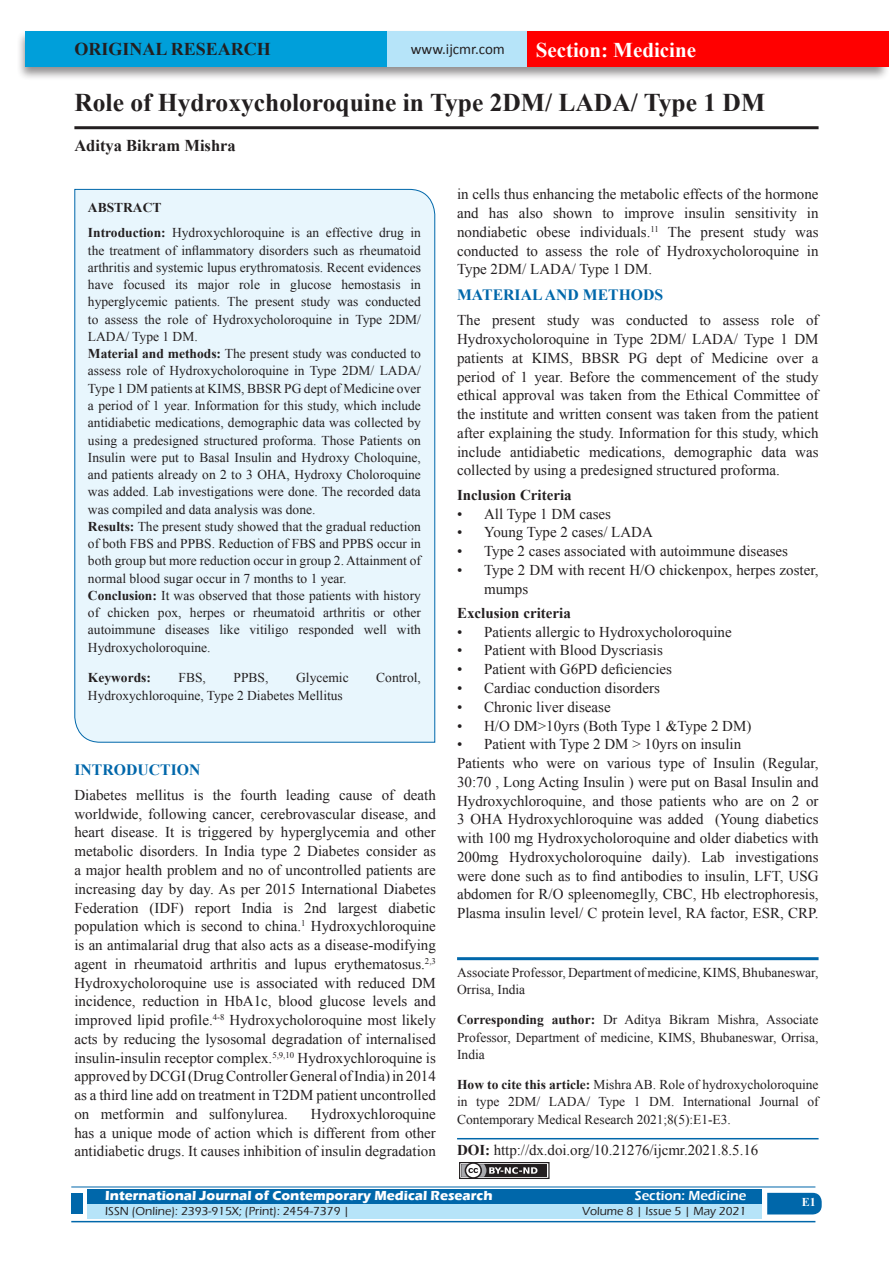
<style>
.page{position:relative;width:893px;height:1263px;background:#fff}
.page>*{position:absolute;margin:0;border:0;box-sizing:border-box;transform-origin:0 0}
.A_Title_New{font:700 25.5px "Times New Roman";color:#231f20}
.t1{font:700 21px "Times New Roman";color:#fff}
.AT_new{font:700 18px "Times New Roman";color:#231f20}
.AU-New{font:700 16.5px "Times New Roman";color:#231f20}
.t2{font:700 15.75px "Times New Roman";color:#0067aa}
.TX_New{font:15px/18.8px "Times New Roman";color:#231f20;text-align:justify}
.t3{font:700 15px "Times New Roman";color:#231f20}
.t4{font:15px "Calibri";color:#231f20}
.HTC_new{font:13.5px/17.2px "Times New Roman";color:#231f20}
.Corresponding{font:13.5px/17.2px "Times New Roman";color:#231f20;text-align:justify}
.Affi_New{font:13.5px/17.2px "Times New Roman";color:#231f20}
.t5{font:700 13.5px "Eras ITC";color:#fff}
.t6{font:600 13.5px "Eras ITC";color:#fff}
.t7{font:700 13.5px "Times New Roman";color:#231f20}
.t8{font:500 12px "Eras ITC";color:#231f20}
.t9{font:700 12px "Times New Roman";color:#fff}
.s1{font-weight:700}
</style>
<div class="page">
<div style="left:16px;top:29px;width:875px;height:52px;background:#231f20;opacity:.5"></div>
<div style="left:25px;top:31px;width:858px;height:35px;background:#b6e4f9"></div>
<div style="left:25px;top:31px;width:362px;height:35px;background:#009fda"></div>
<div style="left:527px;top:31px;width:361px;height:35px;background:#f00"></div>
<div style="left:459px;top:1162px;width:91px;height:17px;border:1px solid #231f20"></div>
<div style="left:461px;top:1164px;width:86px;height:13px;background:#231f20"></div>
<svg style="left:461px;top:1162px;width:76px;height:17px"></svg>
<div style="left:87px;top:1189px;width:674px;height:15px;background:#0067aa"></div>
<div style="left:87px;top:1204px;width:674px;height:15px;background:#b6e4f9"></div>
<svg style="left:767px;top:1193px;width:55px;height:21px"></svg>
<hr style="left:71px;top:1186px;width:744px;height:1px;background:#0067aa">
<hr style="left:71px;top:1221px;width:744px;height:1px;background:#0067aa">
<div style="left:71px;top:1193px;width:12px;height:21px;background:#0067aa"></div>
<hr style="left:74px;top:126px;width:745px;height:3px;background:#231f20">
<div style="left:74px;top:189px;width:361px;height:554px;background:#e8f6fd"></div>
<hr style="left:457px;top:957px;width:362px;height:3px;background:#0067aa">
<hr style="left:457px;top:1138px;width:362px;height:1px;background:#0067aa">
<p class="AT_new" style="left:74px;top:36px;width:198px">ORIGINAL RESEARCH</p>
<p class="t4" style="left:411px;top:40px;width:96px">www.ijcmr.com</p>
<h2 class="t1" style="left:536px;top:35px;width:162px">Section: Medicine</h2>
<p class="A_Title_New" style="left:74px;top:85px;width:692px">Role of Hydroxycholoroquine in Type 2DM/ LADA/ Type 1 DM</p>
<p class="AU-New" style="left:74px;top:134px;width:163px">Aditya Bikram Mishra</p>
<p class="HTC_new" style="left:88px;top:194px;width:335px;line-height:25.8px"><span class="s1">ABSTRACT<br>Introduction:</span> Hydroxychloroquine is an effective drug in</p>
<p class="HTC_new" style="left:88px;top:241px;width:335px">the treatment of inflammatory disorders such as rheumatoid arthritis and systemic lupus erythromatosis. Recent evidences have focused its major role in glucose hemostasis in hyperglycemic patients. The present study was conducted to assess the role of Hydroxycholoroquine in Type 2DM/ LADA/ Type 1 DM.<br><span class="s1">Material and methods:</span> The present study was conducted to assess role of Hydroxycholoroquine in Type 2DM/ LADA/ Type 1 DM patients at KIMS, BBSR PG dept of Medicine over a period of 1 year. Information for this study, which include antidiabetic medications, demographic data was collected by using a predesigned structured proforma. Those Patients on Insulin were put to Basal Insulin and Hydroxy Choloquine, and patients already on 2 to 3 OHA, Hydroxy Choloroquine was added. Lab investigations were done. The recorded data was compiled and data analysis was done.<br><span class="s1">Results:</span> The present study showed that the gradual reduction of both FBS and PPBS. Reduction of FBS and PPBS occur in both group but more reduction occur in group 2. Attainment of normal blood sugar occur in 7 months to 1 year.<br><span class="s1">Conclusion:</span> It was observed that those patients with history of chicken pox, herpes or rheumatoid arthritis or other autoimmune diseases like vitiligo responded well with Hydroxycholoroquine.</p>
<p class="t7" style="left:88px;top:668px;width:64px">Keywords:</p>
<p class="HTC_new" style="left:179px;top:669px;width:29px">FBS,</p>
<p class="HTC_new" style="left:234px;top:669px;width:36px">PPBS,</p>
<p class="HTC_new" style="left:296px;top:669px;width:54px">Glycemic</p>
<p class="HTC_new" style="left:376px;top:669px;width:46px">Control,</p>
<p class="HTC_new" style="left:88px;top:687px;width:256px">Hydroxychloroquine, Type 2 Diabetes Mellitus</p>
<h1 class="t2" style="left:74px;top:759px;width:127px">INTRODUCTION</h1>
<p class="TX_New" style="left:74px;top:785px;width:363px">Diabetes mellitus is the fourth leading cause of death worldwide, following cancer, cerebrovascular disease, and heart disease. It is triggered by hyperglycemia and other metabolic disorders. In India type 2 Diabetes consider as a major health problem and no of uncontrolled patients are increasing day by day. As per 2015 International Diabetes Federation (IDF) report India is 2nd largest diabetic population which is second to china.<sup>1</sup> Hydroxychloroquine is an antimalarial drug that also acts as a disease-modifying agent in rheumatoid arthritis and lupus erythematosus.<sup>2,3<br></sup>Hydroxycholoroquine use is associated with reduced DM incidence, reduction in HbA1c, blood glucose levels and improved lipid profile.<sup>4-8</sup> Hydroxycholoroquine most likely acts by reducing the lysosomal degradation of internalised insulin-insulin receptor complex.<sup>5,9,10</sup> Hydroxychloroquine is approved by DCGI (Drug Controller General of India) in 2014 as a third line add on treatment in T2DM patient uncontrolled on metformin and sulfonylurea.</p>
<p class="TX_New" style="left:74px;top:1104px;width:363px;text-indent:236px">Hydroxychloroquine has a unique mode of action which is different from other antidiabetic drugs. It causes inhibition of insulin degradation</p>
<p class="TX_New" style="left:457px;top:185px;width:363px">in cells thus enhancing the metabolic effects of the hormone and has also shown to improve insulin sensitivity in nondiabetic obese individuals.<sup>11</sup> The present study was conducted to assess the role of Hydroxycholoroquine in Type 2DM/ LADA/ Type 1 DM.</p>
<h1 class="t2" style="left:457px;top:284px;width:208px">MATERIAL AND METHODS</h1>
<p class="TX_New" style="left:457px;top:311px;width:363px">The present study was conducted to assess role of Hydroxycholoroquine in Type 2DM/ LADA/ Type 1 DM patients at KIMS, BBSR PG dept of Medicine over a period of 1 year. Before the commencement of the study ethical approval was taken from the Ethical Committee of the institute and written consent was taken from the patient after explaining the study. Information for this study, which include antidiabetic medications, demographic data was collected by using a predesigned structured proforma.</p>
<h2 class="t3" style="left:457px;top:484px;width:116px">Inclusion Criteria</h2>
<p class="TX_New" style="left:457px;top:504px;width:155px">• All Type 1 DM cases</p>
<p class="TX_New" style="left:457px;top:523px;width:197px">• Young Type 2 cases/ LADA</p>
<p class="TX_New" style="left:457px;top:541px;width:332px">• Type 2 cases associated with autoimmune diseases</p>
<p class="TX_New" style="left:484px;top:560px;width:336px;text-indent:-27px">• Type 2 DM with recent H/O chickenpox, herpes zoster, mumps</p>
<h2 class="t3" style="left:457px;top:603px;width:115px">Exclusion criteria</h2>
<p class="TX_New" style="left:457px;top:622px;width:276px">• Patients allergic to Hydroxycholoroquine</p>
<p class="TX_New" style="left:457px;top:641px;width:207px">• Patient with Blood Dyscriasis</p>
<p class="TX_New" style="left:457px;top:660px;width:216px">• Patient with G6PD deficiencies</p>
<p class="TX_New" style="left:457px;top:678px;width:204px">• Cardiac conduction disorders</p>
<p class="TX_New" style="left:457px;top:697px;width:155px">• Chronic liver disease</p>
<p class="TX_New" style="left:457px;top:716px;width:296px">• H/O DM&gt;10yrs (Both Type 1 &amp;Type 2 DM)</p>
<p class="TX_New" style="left:457px;top:735px;width:286px">• Patient with Type 2 DM &gt; 10yrs on insulin</p>
<p class="TX_New" style="left:457px;top:753px;width:363px">Patients who were on various type of Insulin (Regular, 30:70 , Long Acting Insulin ) were put on Basal Insulin and Hydroxychloroquine, and those patients who are on 2 or 3 OHA Hydroxychloroquine was added (Young diabetics with 100 mg Hydroxycholoroquine and older diabetics with 200mg Hydroxycholoroquine daily). Lab investigations were done such as to find antibodies to insulin, LFT, USG abdomen for R/O spleenomeglly, CBC, Hb electrophoresis, Plasma insulin level/ C protein level, RA factor, ESR, CRP.</p>
<p class="Affi_New" style="left:457px;top:964px;width:363px">Associate Professor, Department of medicine, KIMS, Bhubaneswar,<br>Orrisa, India</p>
<p class="Corresponding" style="left:457px;top:1011px;width:363px"><span class="s1">Corresponding author:</span> Dr Aditya Bikram Mishra, Associate Professor, Department of medicine, KIMS, Bhubaneswar, Orrisa, India</p>
<p class="HTC_new" style="left:457px;top:1075px;width:363px;line-height:17.7px;text-align:justify"><span class="s1">How to cite this article:</span> Mishra AB. Role of hydroxycholoroquine in type 2DM/ LADA/ Type 1 DM. International Journal of Contemporary Medical Research 2021;8(5):E1-E3.</p>
<p class="TX_New" style="left:457px;top:1140px;width:303px"><span class="s1">DOI:</span> http://dx.doi.org/10.21276/ijcmr.2021.8.5.16</p>
<p class="t5" style="left:105px;top:1188px;width:389px">International Journal of Contemporary Medical Research</p>
<p class="t6" style="left:635px;top:1188px;width:113px">Section: Medicine</p>
<p class="t8" style="left:105px;top:1204px;width:246px">ISSN (Online): 2393-915X; (Print): 2454-7379 |</p>
<p class="t8" style="left:582px;top:1204px;width:166px">Volume 8 | Issue 5 | May 2021</p>
<h4 class="t9" style="left:802px;top:1194px;width:16px">E1</h4>
</div>
